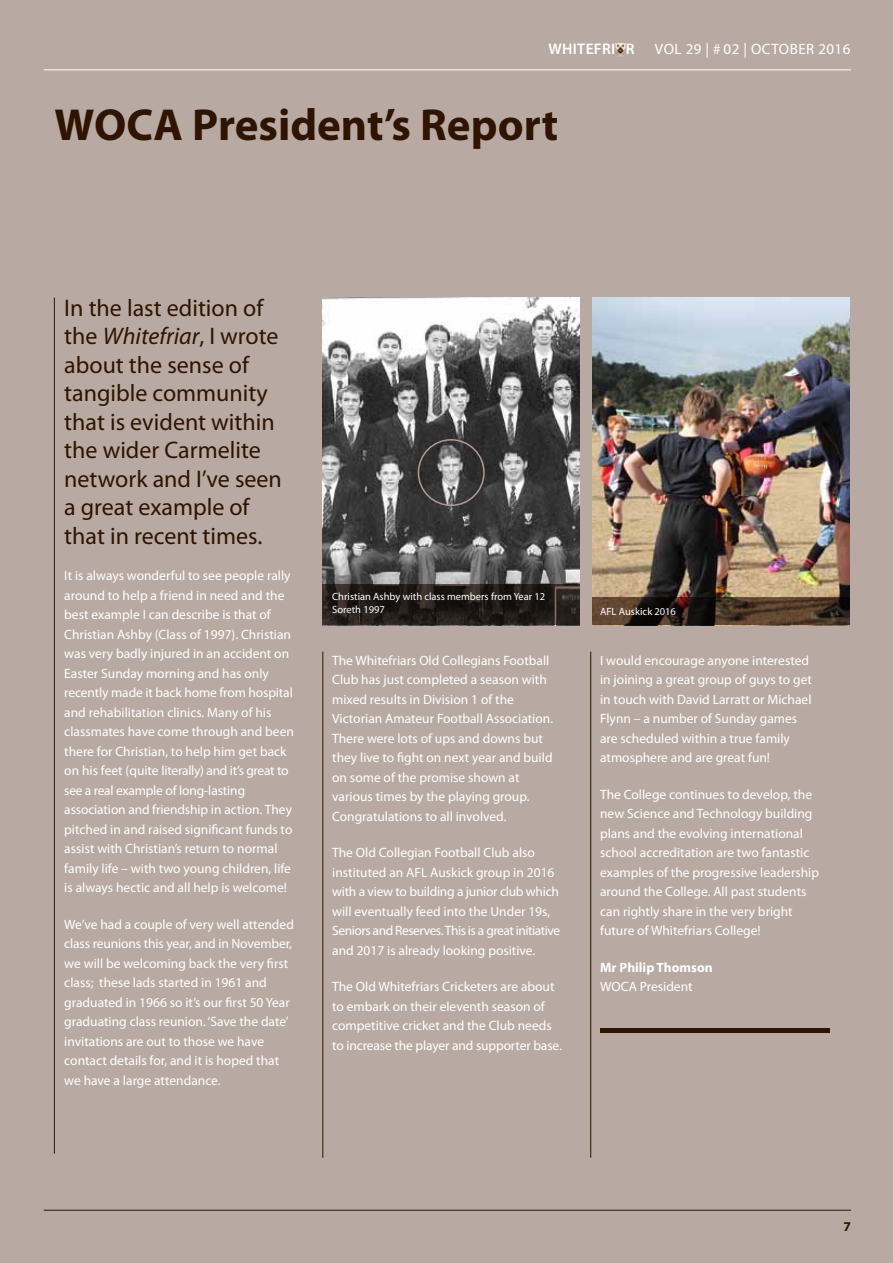
<style>
.page{position:relative;width:893px;height:1263px;background:#b8aaa2}
.page>*{position:absolute;margin:0;border:0;box-sizing:border-box;transform-origin:0 0}
.t1{font:700 45px "Myriad Pro";color:#2f1401}
.t2{font:24px/28.5px "Myriad Pro";color:#2f1401}
.t3{font:600 15.45px "Myriad Pro";letter-spacing:.02em;color:#fff}
.t4{font:15px "Myriad Pro";letter-spacing:.03em;color:#fff}
.t5{font:13.5px/19.5px "Myriad Pro";color:#fff}
.t6{font:700 13.5px "Myriad Pro";color:#fff}
.t7{font:700 13.5px "Myriad Pro";color:#2f1401}
.t8{font:10.5px/13.5px "Myriad Pro";color:#fff}
.s1{font-style:italic}
</style>
<div class="page">
<hr style="left:44px;top:69px;width:807px;height:1px;background:#fff">
<hr style="left:44px;top:1210px;width:807px;height:1px;background:#2f1401">
<hr style="left:590px;top:652px;width:1px;height:506px;background:#2f1401">
<hr style="left:54px;top:298px;width:1px;height:856px;background:#2f1401">
<hr style="left:323px;top:652px;width:1px;height:506px;background:#2f1401">
<hr style="left:600px;top:1028px;width:230px;height:4px;background:#2f1401">
<svg style="left:615px;top:44px;width:11px;height:12px"></svg>
<img style="left:323px;top:298px;width:257px;height:286px">
<img style="left:592px;top:298px;width:258px;height:300px">
<div style="left:418px;top:439px;width:67px;height:67px;border:2px solid #ad9d94;border-radius:50%"></div>
<svg style="left:322px;top:584px;width:258px;height:41px;background:#231d1a"></svg>
<svg style="left:592px;top:598px;width:258px;height:27px;background:#3f2d21"></svg>
<p class="t3" style="left:549px;top:39px;width:87px">WHITEFRI R</p>
<p class="t4" style="left:655px;top:39px;width:197px">VOL 29 | # 02 | OCTOBER 2016</p>
<h1 class="t1" style="left:55px;top:96px;width:505px">WOCA President’s Report</h1>
<h2 class="t2" style="left:64px;top:293px;width:219px">In the last edition of the <span class="s1">Whitefriar</span>, I wrote about the sense of tangible community that is evident within the wider Carmelite network and I’ve seen a great example of that in recent times.</h2>
<p class="t5" style="left:64px;top:566px;width:231px">It is always wonderful to see people rally around to help a friend in need and the best example I can describe is that of Christian Ashby (Class of 1997). Christian was very badly injured in an accident on Easter Sunday morning and has only recently made it back home from hospital and rehabilitation clinics. Many of his classmates have come through and been there for Christian, to help him get back on his feet (quite literally) and it’s great to see a real example of long-lasting association and friendship in action. They pitched in and raised significant funds to assist with Christian’s return to normal family life – with two young children, life is always hectic and all help is welcome!</p>
<p class="t5" style="left:64px;top:914px;width:231px">We’ve had a couple of very well attended class reunions this year, and in November, we will be welcoming back the very first class; these lads started in 1961 and graduated in 1966 so it’s our first 50 Year graduating class reunion. ‘Save the date’ invitations are out to those we have contact details for, and it is hoped that we have a large attendance.</p>
<p class="t8" style="left:332px;top:589px;width:215px">Christian Ashby with class members from Year 12<br>Soreth 1997</p>
<p class="t5" style="left:332px;top:650px;width:222px">The Whitefriars Old Collegians Football Club has just completed a season with mixed results in Division 1 of the Victorian Amateur Football Association.<br>There were lots of ups and downs but they live to fight on next year and build on some of the promise shown at various times by the playing group.<br>Congratulations to all involved.</p>
<p class="t5" style="left:332px;top:843px;width:229px">The Old Collegian Football Club also instituted an AFL Auskick group in 2016 with a view to building a junior club which will eventually feed into the Under 19s, Seniors and Reserves. This is a great initiative and 2017 is already looking positive.</p>
<p class="t5" style="left:332px;top:977px;width:231px">The Old Whitefriars Cricketers are about to embark on their eleventh season of competitive cricket and the Club needs to increase the player and supporter base.</p>
<p class="t8" style="left:600px;top:605px;width:77px">AFL Auskick 2016</p>
<p class="t5" style="left:600px;top:650px;width:213px">I would encourage anyone interested in joining a great group of guys to get in touch with David Larratt or Michael Flynn – a number of Sunday games are scheduled within a true family atmosphere and are great fun!</p>
<p class="t5" style="left:600px;top:784px;width:221px">The College continues to develop, the new Science and Technology building plans and the evolving international school accreditation are two fantastic examples of the progressive leadership around the College. All past students can rightly share in the very bright future of Whitefriars College!</p>
<p class="t6" style="left:600px;top:958px;width:114px">Mr Philip Thomson</p>
<p class="t5" style="left:600px;top:977px;width:94px">WOCA President</p>
<p class="t7" style="left:843px;top:1217px;width:9px">7</p>
</div>
